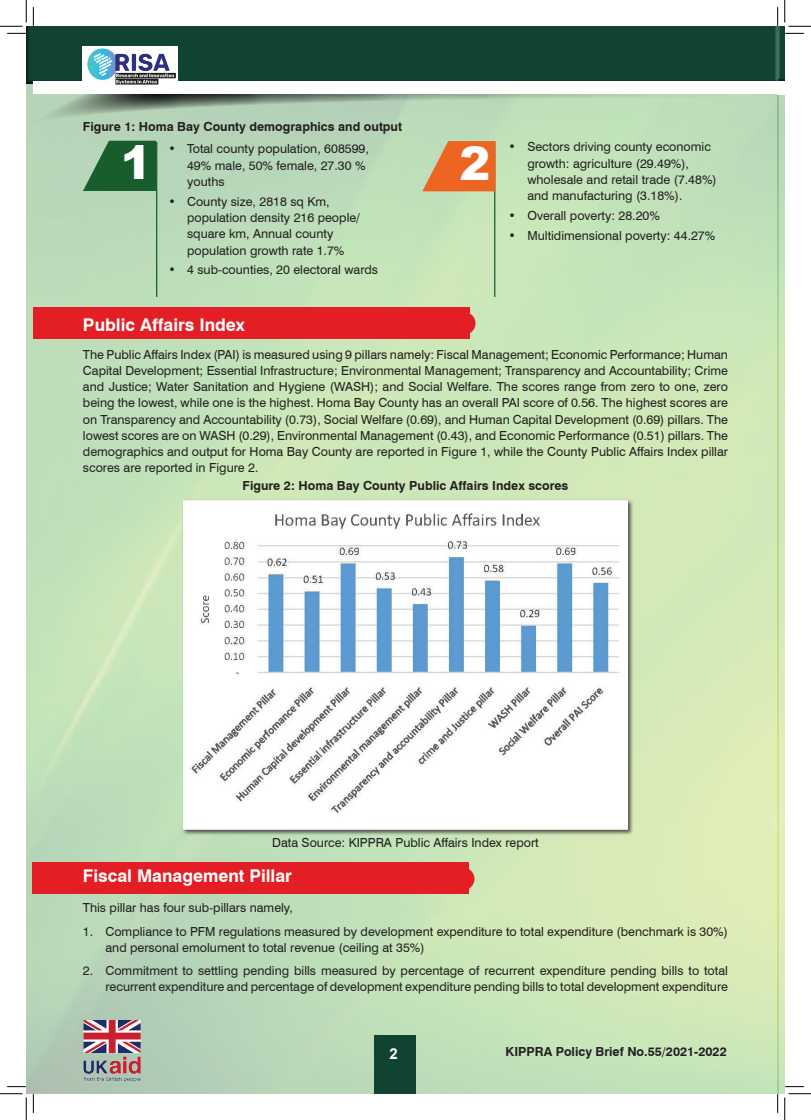
<style>
.page{position:relative;width:811px;height:1120px;background:#fff}
.page>*{position:absolute;margin:0;border:0;box-sizing:border-box;transform-origin:0 0}
.t1{font:900 46.25px "Arial";color:#fff}
.t2{font:700 17.5px "Swiss 721 BT";color:#fff}
.t3{font:700 15px "Arial";color:#fff}
.t4{font:12.5px/16.2px "Swiss 721 BT";color:#231f20}
.t5{font:700 12.5px "Swiss 721 BT";color:#231f20}
</style>
<div class="page">
<img style="left:26px;top:128px;width:759px;height:965px">
<svg style="left:778px;top:95px;width:7px;height:33px"></svg>
<div style="left:777px;top:26px;width:8px;height:58px;background:#231f20;opacity:.75"></div>
<div style="left:777px;top:82px;width:8px;height:10px;background:#fff"></div>
<svg style="left:26px;top:85px;width:752px;height:44px;background:#adc9ac"></svg>
<div style="left:26px;top:26px;width:752px;height:59px;background:#104331"></div>
<div style="left:33px;top:83px;width:744px;height:11px;background:#fff"></div>
<div style="left:33px;top:82px;width:744px;height:10px;background:#fff"></div>
<div style="left:374px;top:1034px;width:41px;height:59px;background:#104331"></div>
<img style="left:83px;top:1019px;width:58px;height:66px">
<div style="left:83px;top:46px;width:95px;height:41px;background:#fff"></div>
<img style="left:87px;top:48px;width:89px;height:37px">
<div style="left:33px;top:307px;width:436px;height:31px;background:#e31f25"></div>
<div style="left:453px;top:312px;width:22px;height:22px;background:#e31f25;border-radius:50%"></div>
<div style="left:32px;top:862px;width:436px;height:31px;background:#e31f25"></div>
<div style="left:452px;top:867px;width:22px;height:22px;background:#e31f25;border-radius:50%"></div>
<div style="left:777px;top:84px;width:8px;height:11px;background:#fff"></div>
<hr style="left:156px;top:142px;width:1px;height:155px;background:#195a2d">
<hr style="left:494px;top:142px;width:1px;height:155px;background:#195a2d">
<svg style="left:83px;top:141px;width:73px;height:50px;background:#347246"></svg>
<svg style="left:422px;top:141px;width:73px;height:50px;background:#e57a3e"></svg>
<div style="left:182px;top:499px;width:452px;height:336px;background:#231f20;opacity:.75"></div>
<img style="left:183px;top:500px;width:444px;height:328px">
<svg style="left:7px;top:33px;width:19px;height:1px"></svg>
<svg style="left:785px;top:33px;width:19px;height:1px"></svg>
<svg style="left:33px;top:7px;width:1px;height:19px"></svg>
<svg style="left:33px;top:1093px;width:1px;height:19px"></svg>
<svg style="left:777px;top:7px;width:1px;height:19px"></svg>
<svg style="left:777px;top:1093px;width:1px;height:19px"></svg>
<svg style="left:0;top:0;width:27px;height:27px"></svg>
<svg style="left:0;top:1093px;width:27px;height:26px"></svg>
<svg style="left:784px;top:0;width:27px;height:27px"></svg>
<svg style="left:784px;top:1093px;width:27px;height:26px"></svg>
<p class="t5" style="left:83px;top:118px;width:321px">Figure 1: Homa Bay County demographics and output</p>
<p class="t4" style="left:187px;top:140px;width:183px;text-indent:-19px">• Total county population, 608599,<br>49% male, 50% female, 27.30 % youths</p>
<p class="t4" style="left:187px;top:193px;width:174px;text-indent:-19px">• County size, 2818 sq Km, population density 216 people/ square km, Annual county population growth rate 1.7%</p>
<p class="t4" style="left:168px;top:261px;width:211px">• 4 sub-counties, 20 electoral wards</p>
<h1 class="t1" style="left:121px;top:129px;width:32px">1</h1>
<h1 class="t1" style="left:459px;top:130px;width:32px">2</h1>
<p class="t4" style="left:527px;top:138px;width:191px;text-indent:-19px">• Sectors driving county economic growth: agriculture (29.49%), wholesale and retail trade (7.48%) and manufacturing (3.18%).</p>
<p class="t4" style="left:508px;top:207px;width:153px">• Overall poverty: 28.20%</p>
<p class="t4" style="left:508px;top:226px;width:208px">• Multidimensional poverty: 44.27%</p>
<h2 class="t2" style="left:83px;top:313px;width:163px">Public Affairs Index</h2>
<p class="t4" style="left:83px;top:345px;width:646px;text-align:justify">The Public Affairs Index (PAI) is measured using 9 pillars namely: Fiscal Management; Economic Performance; Human Capital Development; Essential Infrastructure; Environmental Management; Transparency and Accountability; Crime and Justice; Water Sanitation and Hygiene (WASH); and Social Welfare. The scores range from zero to one, zero being the lowest, while one is the highest. Homa Bay County has an overall PAI score of 0.56. The highest scores are on Transparency and Accountability (0.73), Social Welfare (0.69), and Human Capital Development (0.69) pillars. The lowest scores are on WASH (0.29), Environmental Management (0.43), and Economic Performance (0.51) pillars. The demographics and output for Homa Bay County are reported in Figure 1, while the County Public Affairs Index pillar scores are reported in Figure 2.</p>
<p class="t5" style="left:242px;top:478px;width:327px">Figure 2: Homa Bay County Public Affairs Index scores</p>
<p class="t4" style="left:272px;top:833px;width:268px">Data Source: KIPPRA Public Affairs Index report</p>
<h2 class="t2" style="left:83px;top:865px;width:210px">Fiscal Management Pillar</h2>
<p class="t4" style="left:83px;top:898px;width:211px">This pillar has four sub-pillars namely,</p>
<p class="t4" style="left:105px;top:922px;width:624px;text-indent:-22px">1. Compliance to PFM regulations measured by development expenditure to total expenditure (benchmark is 30%) and personal emolument to total revenue (ceiling at 35%)</p>
<p class="t4" style="left:83px;top:961px;width:646px;text-align:right">2. Commitment to settling pending bills measured by percentage of recurrent expenditure pending bills to total recurrent expenditure and percentage of development expenditure pending bills to total development expenditure</p>
<p class="t3" style="left:389px;top:1043px;width:10px">2</p>
<p class="t5" style="left:505px;top:1043px;width:223px">KIPPRA Policy Brief No.55/2021-2022</p>
</div>
